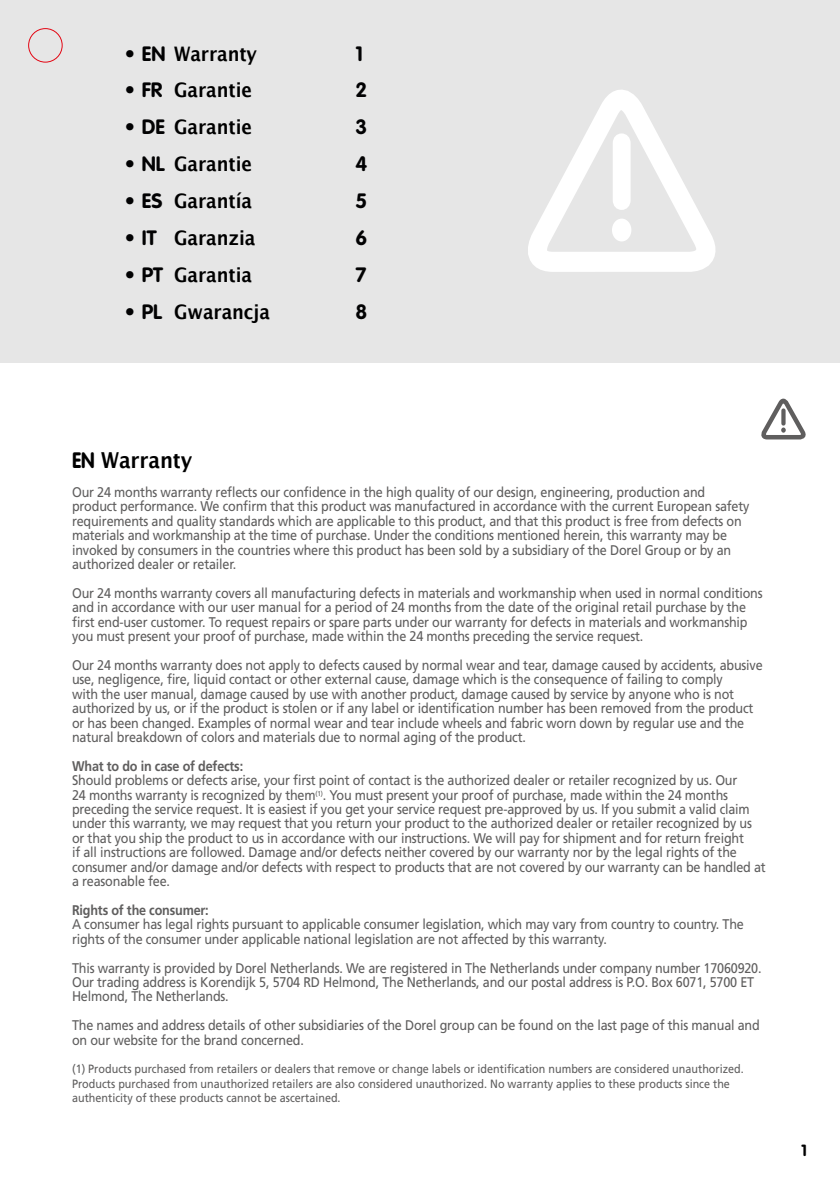
<style>
.page{position:relative;width:840px;height:1191px;background:#fff}
.page>*{position:absolute;margin:0;border:0;box-sizing:border-box;transform-origin:0 0}
.t1{font:700 22px "Lucida Grande";letter-spacing:-.005em;color:#000;scale:.9 1}
.t2{font:700 20.4px/36.8px "VAG Rounded";color:#020203}
.t3{font:700 20px "Lucida Grande";letter-spacing:-.005em;color:#000;scale:.9 1}
.t4{font:700 16px "VAG Rounded";color:#000}
.t5{font:14px/14.4px "Frutiger CE";letter-spacing:-.015em;color:#5f5e5e;scale:.9 1}
.t6{font:700 14px "Frutiger CE";letter-spacing:-.015em;color:#5f5e5e;scale:.9 1}
.t7{font:12px/14.4px "Frutiger CE";color:#5f5e5e;scale:.9 1}
.s1{font-family:"VAG Rounded";font-size:20.4px;color:#020203}
.s2{font-family:"VAG Rounded"}
</style>
<div class="page">
<div style="left:0;top:0;width:839px;height:363px;background:#e6e6e6"></div>
<svg style="left:528px;top:90px;width:186px;height:182px"></svg>
<svg style="left:761px;top:398px;width:44px;height:42px"></svg>
<svg style="left:780px;top:408px;width:5px;height:17px"></svg>
<div style="left:28px;top:28px;width:34px;height:34px;border:1px solid #e30613;border-radius:50%"></div>
<h3 class="t3" style="left:125px;top:37px;width:148px"><span class="s1">• EN</span> Warranty</h3>
<h3 class="t3" style="left:125px;top:74px;width:143px"><span class="s1">• FR</span> Garantie</h3>
<h3 class="t3" style="left:125px;top:111px;width:143px"><span class="s1">• DE</span> Garantie</h3>
<h3 class="t3" style="left:125px;top:148px;width:143px"><span class="s1">• NL</span> Garantie</h3>
<h3 class="t3" style="left:125px;top:185px;width:143px"><span class="s1">• ES</span> Garantía</h3>
<h3 class="t3" style="left:125px;top:221px;width:146px"><span class="s1">• IT</span> Garanzia</h3>
<h3 class="t3" style="left:125px;top:258px;width:143px"><span class="s1">• PT</span> Garantia</h3>
<h3 class="t3" style="left:125px;top:295px;width:163px"><span class="s1">• PL</span> Gwarancja</h3>
<h2 class="t2" style="left:355px;top:35px;width:13px">1<br>2<br>3<br>4<br>5<br>6<br>7<br>8</h2>
<h1 class="t1" style="left:72px;top:442px;width:135px"><span class="s2">EN</span> Warranty</h1>
<p class="t5" style="left:72px;top:485px;width:753px">Our 24 months warranty reflects our confidence in the high quality of our design, engineering, production and product performance. We confirm that this product was manufactured in accordance with the current European safety requirements and quality standards which are applicable to this product, and that this product is free from defects on materials and workmanship at the time of purchase. Under the conditions mentioned herein, this warranty may be invoked by consumers in the countries where this product has been sold by a subsidiary of the Dorel Group or by an authorized dealer or retailer.</p>
<p class="t5" style="left:72px;top:586px;width:768px">Our 24 months warranty covers all manufacturing defects in materials and workmanship when used in normal conditions and in accordance with our user manual for a period of 24 months from the date of the original retail purchase by the first end-user customer. To request repairs or spare parts under our warranty for defects in materials and workmanship you must present your proof of purchase, made within the 24 months preceding the service request.</p>
<p class="t5" style="left:72px;top:658px;width:768px">Our 24 months warranty does not apply to defects caused by normal wear and tear, damage caused by accidents, abusive use, negligence, fire, liquid contact or other external cause, damage which is the consequence of failing to comply<br>with the user manual, damage caused by use with another product, damage caused by service by anyone who is not authorized by us, or if the product is stolen or if any label or identification number has been removed from the product or has been changed. Examples of normal wear and tear include wheels and fabric worn down by regular use and the natural breakdown of colors and materials due to normal aging of the product.</p>
<p class="t6" style="left:72px;top:757px;width:191px">What to do in case of defects:</p>
<p class="t5" style="left:72px;top:773px;width:771px">Should problems or defects arise, your first point of contact is the authorized dealer or retailer recognized by us. Our<br>24 months warranty is recognized by them<sup>(1)</sup>. You must present your proof of purchase, made within the 24 months preceding the service request. It is easiest if you get your service request pre-approved by us. If you submit a valid claim under this warranty, we may request that you return your product to the authorized dealer or retailer recognized by us or that you ship the product to us in accordance with our instructions. We will pay for shipment and for return freight<br>if all instructions are followed. Damage and/or defects neither covered by our warranty nor by the legal rights of the consumer and/or damage and/or defects with respect to products that are not covered by our warranty can be handled at a reasonable fee.</p>
<p class="t6" style="left:72px;top:901px;width:153px">Rights of the consumer:</p>
<p class="t5" style="left:72px;top:917px;width:747px">A consumer has legal rights pursuant to applicable consumer legislation, which may vary from country to country. The rights of the consumer under applicable national legislation are not affected by this warranty.</p>
<p class="t5" style="left:72px;top:960px;width:767px">This warranty is provided by Dorel Netherlands. We are registered in The Netherlands under company number 17060920.<br>Our trading address is Korendijk 5, 5704 RD Helmond, The Netherlands, and our postal address is P.O. Box 6071, 5700 ET<br>Helmond, The Netherlands.</p>
<p class="t5" style="left:72px;top:1018px;width:765px">The names and address details of other subsidiaries of the Dorel group can be found on the last page of this manual and on our website for the brand concerned.</p>
<p class="t7" style="left:72px;top:1061px;width:747px">(1) Products purchased from retailers or dealers that remove or change labels or identification numbers are considered unauthorized.<br>Products purchased from unauthorized retailers are also considered unauthorized. No warranty applies to these products since the authenticity of these products cannot be ascertained.</p>
<p class="t4" style="left:800px;top:1141px;width:7px">1</p>
</div>
